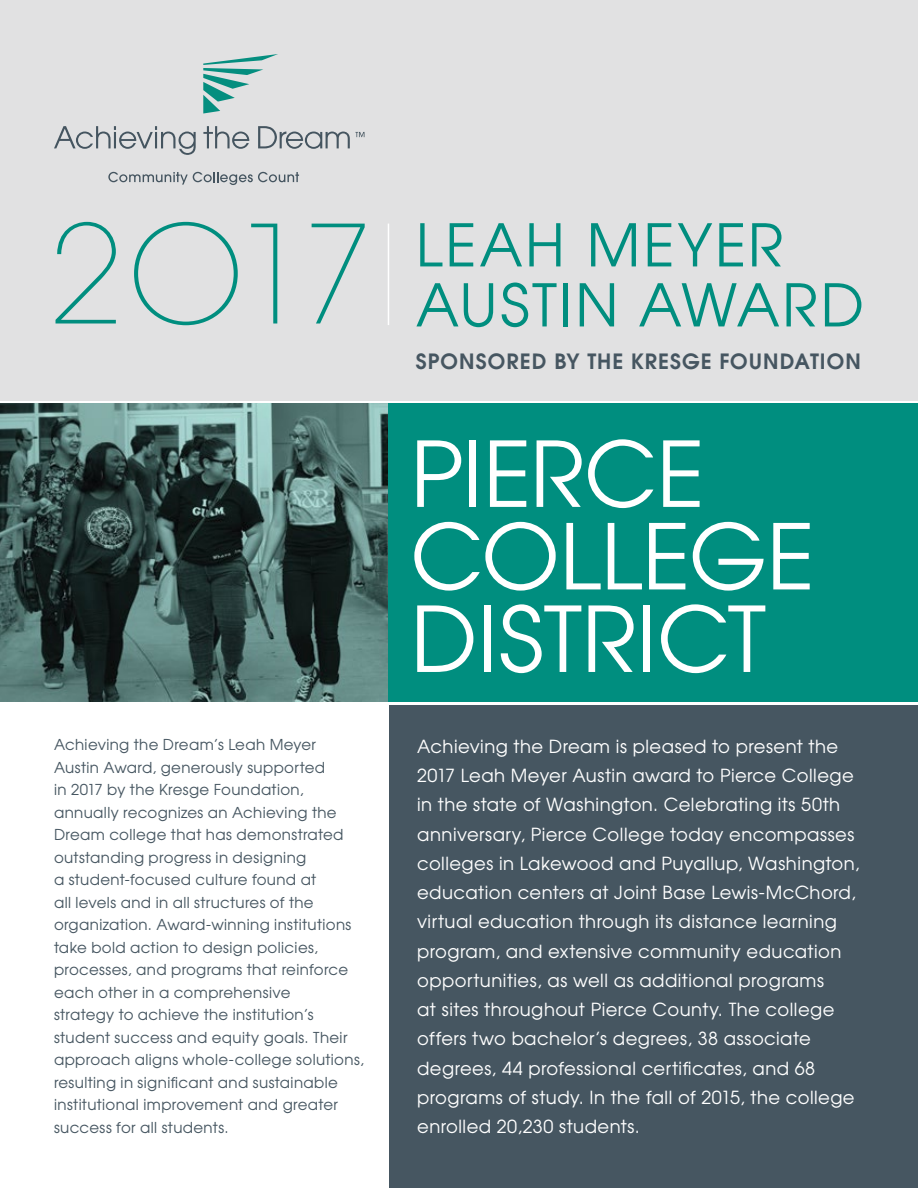
<style>
.page{position:relative;width:918px;height:1188px;background:#fff}
.page>*{position:absolute;margin:0;border:0;box-sizing:border-box;transform-origin:0 0}
.t1{font:200 135px "Avant Garde";color:#008e7f}
.t2{font:90px/82.5px "Avant Garde";letter-spacing:-.005em;color:#fff}
.t3{font:58.5px "Avant Garde";letter-spacing:.04em;color:#008e7f}
.t4{font:600 21px "Avant Garde";letter-spacing:.045em;color:#465661}
.t5{font:18px/29.2px "Avant Garde";letter-spacing:.025em;color:#fff}
.t6{font:15px/22.5px "Avant Garde";letter-spacing:.025em;color:#465661}
</style>
<div class="page">
<div style="left:0;top:403px;width:918px;height:299px;background:#008e7f"></div>
<div style="left:0;top:0;width:918px;height:400px;background:#e1e1e2"></div>
<div style="left:389px;top:705px;width:529px;height:483px;background:#465661"></div>
<svg style="left:203px;top:54px;width:75px;height:60px"></svg>
<svg style="left:108px;top:172px;width:191px;height:13px"></svg>
<svg style="left:54px;top:126px;width:142px;height:29px"></svg>
<svg style="left:203px;top:126px;width:46px;height:23px"></svg>
<svg style="left:258px;top:126px;width:106px;height:23px"></svg>
<hr style="left:388px;top:224px;width:1px;height:101px;background:#fff">
<img style="left:0;top:403px;width:388px;height:299px">
<h1 class="t1" style="left:48px;top:195px;width:328px">2O17</h1>
<p class="t6" style="left:54px;top:733px;width:311px">Achieving the Dream’s Leah Meyer Austin Award, generously supported<br>in 2017 by the Kresge Foundation, annually recognizes an Achieving the Dream college that has demonstrated outstanding progress in designing<br>a student-focused culture found at<br>all levels and in all structures of the organization. Award-winning institutions take bold action to design policies, processes, and programs that reinforce each other in a comprehensive<br>strategy to achieve the institution’s student success and equity goals. Their approach aligns whole-college solutions, resulting in significant and sustainable institutional improvement and greater success for all students.</p>
<h3 class="t3" style="left:416px;top:209px;width:369px">LEAH MEYER</h3>
<h3 class="t3" style="left:416px;top:269px;width:450px">AUSTIN AWARD</h3>
<h3 class="t4" style="left:416px;top:348px;width:447px">SPONSORED BY THE KRESGE FOUNDATION</h3>
<h2 class="t2" style="left:410px;top:431px;width:406px">PIERCE<br>COLLEGE<br>DISTRICT</h2>
<p class="t5" style="left:417px;top:731px;width:444px">Achieving the Dream is pleased to present the 2017 Leah Meyer Austin award to Pierce College in the state of Washington. Celebrating its 50th anniversary, Pierce College today encompasses colleges in Lakewood and Puyallup, Washington, education centers at Joint Base Lewis-McChord, virtual education through its distance learning program, and extensive community education opportunities, as well as additional programs<br>at sites throughout Pierce County. The college offers two bachelor’s degrees, 38 associate degrees, 44 professional certificates, and 68 programs of study. In the fall of 2015, the college enrolled 20,230 students.</p>
</div>
